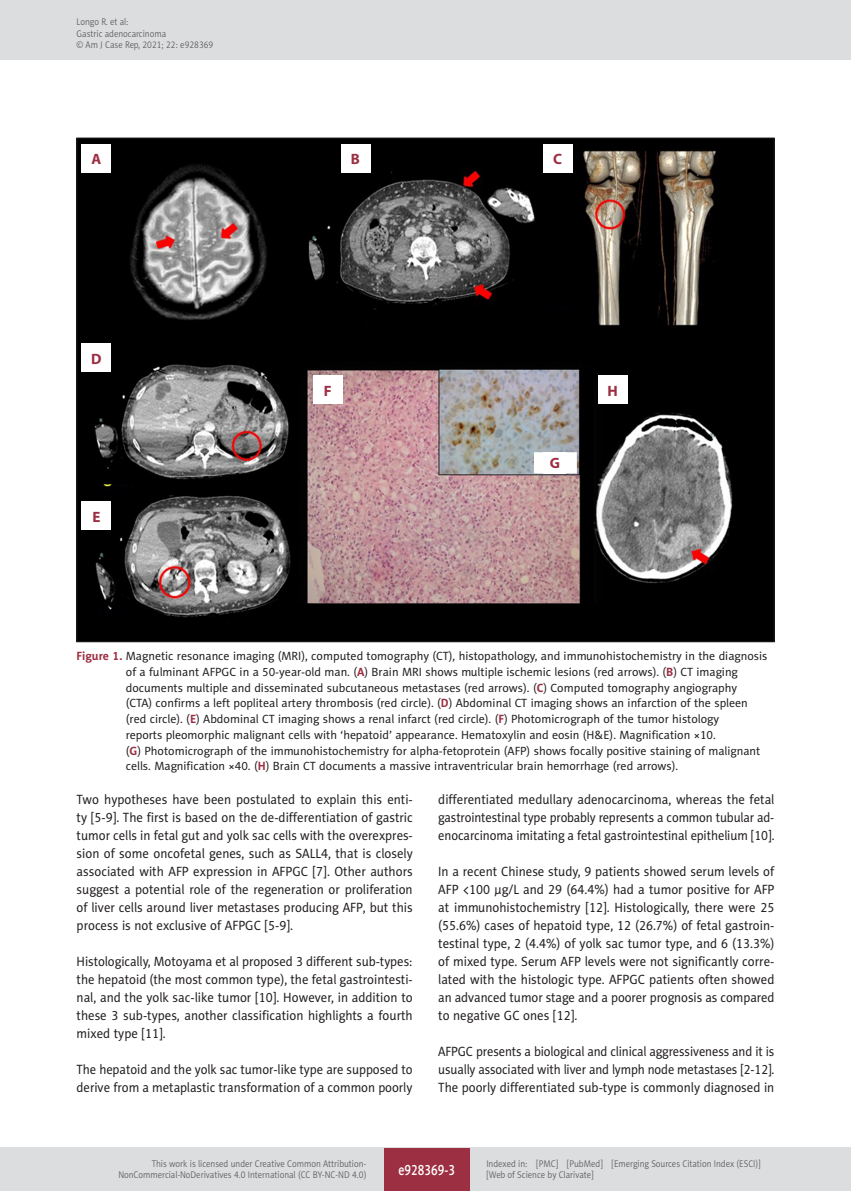
<style>
.page{position:relative;width:851px;height:1191px;background:#fff}
.page>*{position:absolute;margin:0;border:0;box-sizing:border-box;transform-origin:0 0}
.AJCR_e-PAGINA{font:15px "Naomi Sans EFN Medium";color:#fff;scale:.8 1}
.t1{font:700 15px "Myriad Pro";color:#9d2f42}
.AJCR_Body{font:13.5px/18px "Naomi Sans EFN";color:#231f20;text-align:justify;scale:.95 1}
.AJCR_Body-2{font:13.5px/18px "Naomi Sans EFN";color:#231f20;text-align:justify;scale:.94 1}
.AJCR_Body-3{font:13.5px/18px "Naomi Sans EFN";color:#231f20;text-align:justify;scale:.93 1}
.AJCR_Rycina_tytul{font:12px/15.8px "Naomi Sans EFN";color:#231f20}
.AJCR_pagina_zywa{font:9.75px/11.2px "Naomi Sans EFN Light";color:#57585a;scale:.9 1}
.AJCR_pagina_sygnatur{font:9.75px "Naomi Sans EFN Light";color:#57585a;scale:.9 1}
.s1{font-weight:700;color:#9d2f42}
</style>
<div class="page">
<img style="left:79px;top:140px;width:693px;height:500px">
<div style="left:82px;top:144px;width:29px;height:28px;background:#fff"></div>
<div style="left:82px;top:344px;width:29px;height:28px;background:#fff"></div>
<div style="left:313px;top:376px;width:29px;height:28px;background:#fff"></div>
<div style="left:597px;top:376px;width:30px;height:28px;background:#fff"></div>
<div style="left:543px;top:452px;width:23px;height:21px;background:#fff"></div>
<div style="left:82px;top:502px;width:29px;height:28px;background:#fff"></div>
<div style="left:341px;top:144px;width:29px;height:28px;background:#fff"></div>
<div style="left:543px;top:144px;width:29px;height:28px;background:#fff"></div>
<div style="left:0;top:0;width:850px;height:60px;background:#dcdddf"></div>
<div style="left:0;top:1148px;width:850px;height:43px;background:#dcdddf"></div>
<div style="left:384px;top:1147px;width:85px;height:43px;background:#9d2f42"></div>
<p class="AJCR_pagina_zywa" style="left:77px;top:16px;width:101px">Longo R. et al:<br>Gastric adenocarcinoma</p>
<p class="AJCR_pagina_sygnatur" style="left:77px;top:39px;width:153px">© Am J Case Rep, 2021; 22: e928369</p>
<p class="t1" style="left:91px;top:149px;width:11px">A</p>
<p class="t1" style="left:91px;top:349px;width:12px">D</p>
<p class="t1" style="left:92px;top:507px;width:10px">E</p>
<p class="t1" style="left:351px;top:149px;width:11px">B</p>
<p class="t1" style="left:553px;top:149px;width:10px">C</p>
<p class="t1" style="left:324px;top:381px;width:9px">F</p>
<p class="t1" style="left:607px;top:381px;width:12px">H</p>
<p class="t1" style="left:549px;top:453px;width:12px">G</p>
<p class="AJCR_Rycina_tytul" style="left:126px;top:648px;width:643px;text-indent:-49px"><span class="s1">Figure 1.</span> Magnetic resonance imaging (MRI), computed tomography (CT), histopathology, and immunohistochemistry in the diagnosis of a fulminant AFPGC in a 50-year-old man. (<span class="s1">A</span>) Brain MRI shows multiple ischemic lesions (red arrows). (<span class="s1">B</span>) CT imaging documents multiple and disseminated subcutaneous metastases (red arrows). (<span class="s1">C</span>) Computed tomography angiography<br>(CTA) confirms a left popliteal artery thrombosis (red circle). (<span class="s1">D</span>) Abdominal CT imaging shows an infarction of the spleen (red circle). (<span class="s1">E</span>) Abdominal CT imaging shows a renal infarct (red circle). (<span class="s1">F</span>) Photomicrograph of the tumor histology<br>reports pleomorphic malignant cells with ‘hepatoid’ appearance. Hematoxylin and eosin (H&amp;E). Magnification ×10.<br>(<span class="s1">G</span>) Photomicrograph of the immunohistochemistry for alpha-fetoprotein (AFP) shows focally positive staining of malignant cells. Magnification ×40. (<span class="s1">H</span>) Brain CT documents a massive intraventricular brain hemorrhage (red arrows).</p>
<p class="AJCR_Body" style="left:77px;top:790px;width:355px">Two hypotheses have been postulated to explain this enti&shy;ty [5-9]. The first is based on the de-differentiation of gastric tumor cells in fetal gut and yolk sac cells with the overexpres&shy;sion of some oncofetal genes, such as SALL4, that is closely associated with AFP expression in AFPGC [7]. Other authors suggest a potential role of the regeneration or proliferation of liver cells around liver metastases producing AFP, but this process is not exclusive of AFPGC [5-9].</p>
<p class="AJCR_Body-2" style="left:77px;top:952px;width:359px">Histologically, Motoyama et al proposed 3 different sub-types: the hepatoid (the most common type), the fetal gastrointesti&shy;nal, and the yolk sac-like tumor [10]. However, in addition to these 3 sub-types, another classification highlights a fourth mixed type [11].</p>
<p class="AJCR_Body-2" style="left:77px;top:1060px;width:359px">The hepatoid and the yolk sac tumor-like type are supposed to derive from a metaplastic transformation of a common poorly</p>
<p class="AJCR_Body" style="left:438px;top:790px;width:355px">differentiated medullary adenocarcinoma, whereas the fetal gastrointestinal type probably represents a common tubular ad&shy;enocarcinoma imitating a fetal gastrointestinal epithelium [10].</p>
<p class="AJCR_Body" style="left:438px;top:862px;width:355px">In a recent Chinese study, 9 patients showed serum levels of AFP &lt;100 µg/L and 29 (64.4%) had a tumor positive for AFP at immunohistochemistry [12]. Histologically, there were 25 (55.6%) cases of hepatoid type, 12 (26.7%) of fetal gastroin&shy;testinal type, 2 (4.4%) of yolk sac tumor type, and 6 (13.3%) of mixed type. Serum AFP levels were not significantly corre&shy;lated with the histologic type. AFPGC patients often showed an advanced tumor stage and a poorer prognosis as compared to negative GC ones [12].</p>
<p class="AJCR_Body-3" style="left:438px;top:1042px;width:363px">AFPGC presents a biological and clinical aggressiveness and it is usually associated with liver and lymph node metastases [2-12].<br>The poorly differentiated sub-type is commonly diagnosed in</p>
<p class="AJCR_pagina_zywa" style="left:118px;top:1158px;width:277px;text-align:right">This work is licensed under Creative Common Attribution-<br>NonCommercial-NoDerivatives 4.0 International (CC BY-NC-ND 4.0)</p>
<p class="AJCR_e-PAGINA" style="left:398px;top:1160px;width:72px">e928369-3</p>
<p class="AJCR_pagina_zywa" style="left:486px;top:1158px;width:306px">Indexed in: [PMC] [PubMed] [Emerging Sources Citation Index (ESCI)] [Web of Science by Clarivate]</p>
</div>
